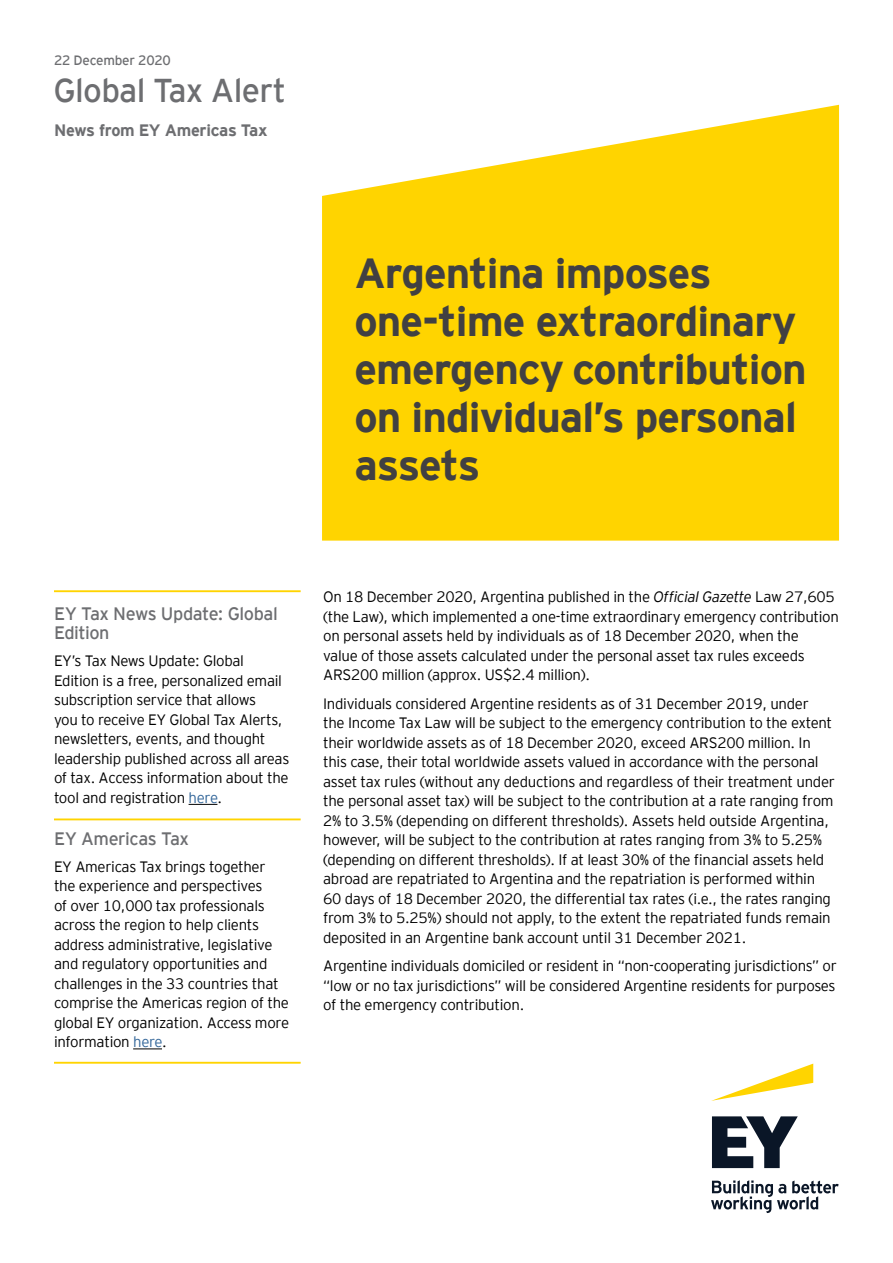
<style>
.page{position:relative;width:893px;height:1263px;background:#fff}
.page>*{position:absolute;margin:0;border:0;box-sizing:border-box;transform-origin:0 0}
.t1{font:700 42px/48px "EY Interstate";letter-spacing:-.02em;color:#414042}
.t2{font:33px "EY Interstate";letter-spacing:-.02em;color:#6d6e71}
.t3{font:18px/19.5px "EY Interstate";letter-spacing:-.025em;color:#6d6e71}
.t4{font:700 16.5px "EY Interstate";letter-spacing:-.02em;color:#6d6e71}
.t5{font:300 15px/19.5px "EY Interstate";letter-spacing:-.02em;color:#000}
.t6{font:13.5px "EY Interstate";letter-spacing:-.02em;color:#6d6e71}
.s1{color:#369}
.s2{font-style:italic}
</style>
<div class="page">
<svg style="left:322px;top:105px;width:517px;height:436px;fill:#ffd400"></svg>
<svg style="left:189px;top:804px;width:28px;height:1px"></svg>
<svg style="left:133px;top:1049px;width:29px;height:1px"></svg>
<hr style="left:54px;top:590px;width:247px;height:2px;background:#ffd400">
<hr style="left:54px;top:1062px;width:247px;height:2px;background:#ffd400">
<hr style="left:54px;top:818px;width:247px;height:2px;background:#ffd400">
<svg style="left:711px;top:1063px;width:102px;height:38px"></svg>
<svg style="left:711px;top:1116px;width:128px;height:97px"></svg>
<p class="t6" style="left:54px;top:50px;width:118px">22 December 2020</p>
<h2 class="t2" style="left:53px;top:67px;width:234px">Global Tax Alert</h2>
<p class="t4" style="left:54px;top:118px;width:215px">News from EY Americas Tax</p>
<h1 class="t1" style="left:354px;top:247px;width:454px">Argentina imposes one-time extraordinary emergency contribution on individual’s personal assets</h1>
<p class="t3" style="left:54px;top:602px;width:225px">EY Tax News Update: Global<br>Edition</p>
<p class="t5" style="left:54px;top:650px;width:237px">EY’s Tax News Update: Global Edition is a free, personalized email subscription service that allows<br>you to receive EY Global Tax Alerts, newsletters, events, and thought leadership published across all areas of tax. Access information about the tool and registration <span class="s1">here</span>.</p>
<p class="t3" style="left:54px;top:827px;width:136px">EY Americas Tax</p>
<p class="t5" style="left:54px;top:855px;width:237px">EY Americas Tax brings together the experience and perspectives<br>of over 10,000 tax professionals across the region to help clients address administrative, legislative and regulatory opportunities and challenges in the 33 countries that comprise the Americas region of the global EY organization. Access more information <span class="s1">here</span>.</p>
<p class="t5" style="left:323px;top:586px;width:517px">On 18 December 2020, Argentina published in the <span class="s2">Official Gazette</span> Law 27,605 (the Law), which implemented a one-time extraordinary emergency contribution on personal assets held by individuals as of 18 December 2020, when the<br>value of those assets calculated under the personal asset tax rules exceeds ARS200 million (approx. US$2.4 million).</p>
<p class="t5" style="left:323px;top:693px;width:513px">Individuals considered Argentine residents as of 31 December 2019, under<br>the Income Tax Law will be subject to the emergency contribution to the extent their worldwide assets as of 18 December 2020, exceed ARS200 million. In this case, their total worldwide assets valued in accordance with the personal asset tax rules (without any deductions and regardless of their treatment under the personal asset tax) will be subject to the contribution at a rate ranging from 2% to 3.5% (depending on different thresholds). Assets held outside Argentina, however, will be subject to the contribution at rates ranging from 3% to 5.25% (depending on different thresholds). If at least 30% of the financial assets held abroad are repatriated to Argentina and the repatriation is performed within 60 days of 18 December 2020, the differential tax rates (i.e., the rates ranging from 3% to 5.25%) should not apply, to the extent the repatriated funds remain deposited in an Argentine bank account until 31 December 2021.</p>
<p class="t5" style="left:323px;top:955px;width:515px;text-align:justify">Argentine individuals domiciled or resident in “non-cooperating jurisdictions” or “low or no tax jurisdictions” will be considered Argentine residents for purposes of the emergency contribution.</p>
</div>
